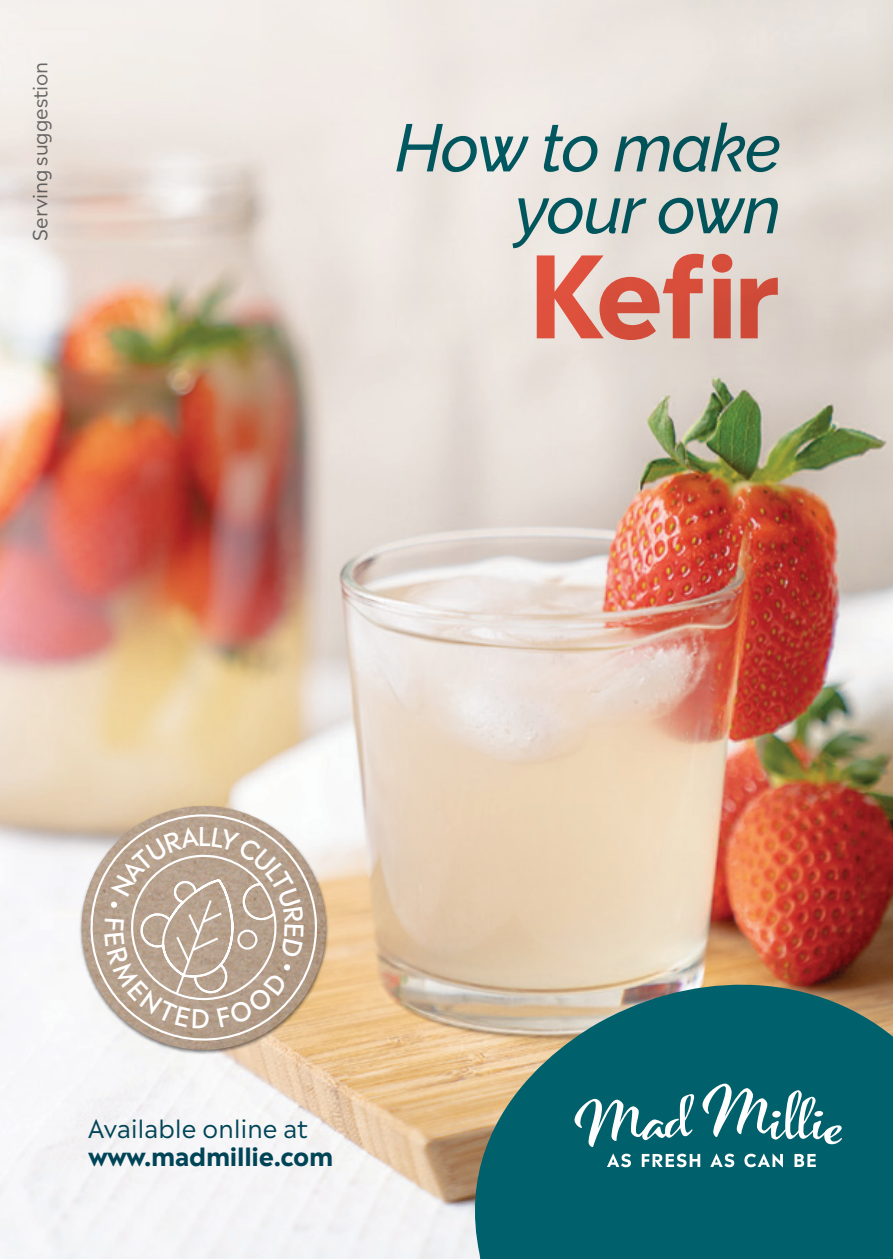
<style>
.page{position:relative;width:893px;height:1259px;background:#fff}
.page>*{position:absolute;margin:0;border:0;box-sizing:border-box;transform-origin:0 0}
.t1{font:700 112.2px "Madera";color:#f15b47}
.t2{font:italic 500 66.9px/61.8px "Raleway";letter-spacing:-.025em;color:#00606b;text-align:right}
.t3{font:24.9px "Madera";letter-spacing:.01em;color:#004457}
.t4{font:700 24.9px "Madera";letter-spacing:-.01em;color:#004457}
.t5{font:19.5px "Madera";letter-spacing:-.005em;color:#6d6f71}
</style>
<div class="page">
<img style="left:0;top:0;width:893px;height:1259px">
<svg style="left:446px;top:967px;width:447px;height:292px;background:#3a7675"></svg>
<svg style="left:574px;top:1094px;width:120px;height:53px"></svg>
<svg style="left:702px;top:1083px;width:140px;height:61px"></svg>
<div style="left:772px;top:1110px;width:9px;height:7px;background:#fff;border-radius:50%"></div>
<svg style="left:814px;top:1110px;width:9px;height:7px"></svg>
<svg style="left:607px;top:1153px;width:24px;height:14px"></svg>
<svg style="left:642px;top:1153px;width:58px;height:14px"></svg>
<svg style="left:710px;top:1153px;width:24px;height:14px"></svg>
<svg style="left:744px;top:1153px;width:39px;height:14px"></svg>
<svg style="left:794px;top:1154px;width:22px;height:13px"></svg>
<img style="left:42px;top:767px;width:325px;height:326px">
<img style="left:77px;top:806px;width:253px;height:248px">
<svg style="left:85px;top:809px;width:235px;height:237px"></svg>
<svg style="left:104px;top:826px;width:200px;height:203px;background:#beaa99"></svg>
<p class="t5" style="left:23px;top:241px;width:180px;rotate:-90deg">Serving suggestion</p>
<h2 class="t2" style="left:395px;top:117px;width:388px">How to make your own</h2>
<h1 class="t1" style="left:527px;top:197px;width:256px">Kefir</h1>
<p class="t3" style="left:88px;top:1107px;width:221px">Available online at</p>
<p class="t4" style="left:88px;top:1134px;width:247px">www.madmillie.com</p>
</div>
